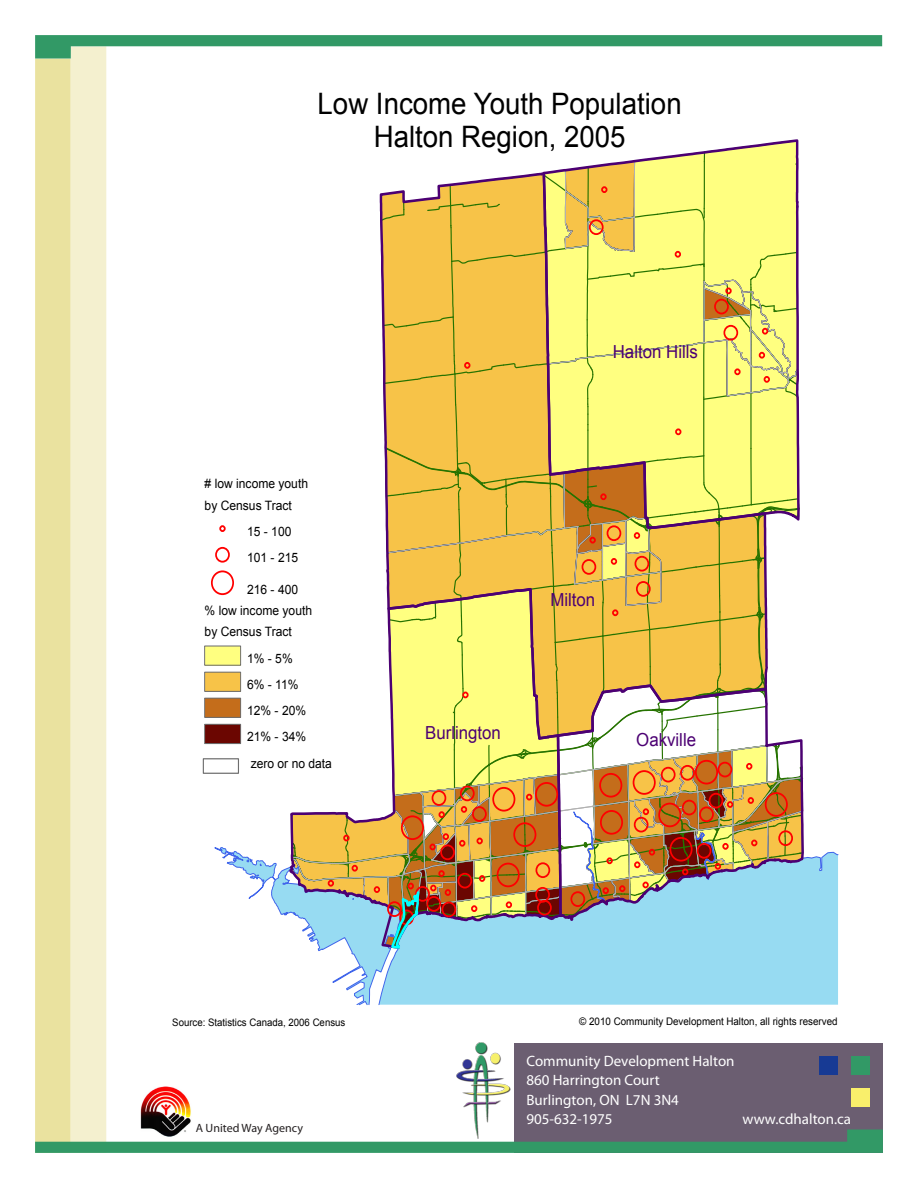
<style>
.page{position:relative;width:918px;height:1188px;background:#fff}
.page>*{position:absolute;margin:0;border:0;box-sizing:border-box;transform-origin:0 0}
.t1{font:29.55px/33.8px "Arial";color:#000;text-align:center;scale:.94 1}
.t2{font:18px "Arial";color:#4c0073;scale:.94 1}
.t3{font:15px "Myriad Pro";color:#fff}
.t4{font:12.9px/21.3px "Arial";color:#000;scale:.94 1}
.t5{font:12px "Myriad Pro";color:#231f20}
.t6{font:10.5px "Arial";color:#000;scale:.94 1}
.t7{font:10.35px "Arial";color:#000;scale:.94 1}
</style>
<div class="page">
<div style="left:35px;top:59px;width:36px;height:1094px;background:#eae29f"></div>
<div style="left:71px;top:46px;width:35px;height:1107px;background:#f4f0cf"></div>
<svg style="left:35px;top:35px;width:847px;height:24px"></svg>
<div style="left:514px;top:1044px;width:369px;height:109px;background:#6b5e71"></div>
<div style="left:851px;top:1056px;width:18px;height:19px;background:#329966"></div>
<div style="left:851px;top:1088px;width:18px;height:19px;background:#f9ef6b"></div>
<div style="left:819px;top:1056px;width:19px;height:19px;background:#173a94"></div>
<svg style="left:35px;top:1129px;width:848px;height:24px"></svg>
<img style="left:456px;top:1042px;width:54px;height:97px">
<img style="left:140px;top:1087px;width:51px;height:50px">
<svg style="left:214px;top:847px;width:624px;height:158px"></svg>
<svg style="left:230px;top:853px;width:9px;height:5px"></svg>
<svg style="left:290px;top:139px;width:514px;height:866px"></svg>
<div style="left:219px;top:525px;width:7px;height:7px;border:2px solid #f00;border-radius:50%"></div>
<div style="left:215px;top:547px;width:15px;height:16px;border:2px solid #f00;border-radius:50%"></div>
<div style="left:211px;top:570px;width:23px;height:25px;border:2px solid #f00;border-radius:50%"></div>
<div style="left:205px;top:646px;width:36px;height:19px;background:#ffff80"></div>
<div style="left:204px;top:646px;width:37px;height:19px;border:1px solid #6e6e6e"></div>
<div style="left:205px;top:672px;width:36px;height:19px;background:#f7c348"></div>
<div style="left:204px;top:672px;width:37px;height:20px;border:1px solid #6e6e6e"></div>
<div style="left:205px;top:698px;width:36px;height:19px;background:#c46d1b"></div>
<div style="left:204px;top:698px;width:37px;height:20px;border:1px solid #6e6e6e"></div>
<div style="left:205px;top:724px;width:36px;height:20px;background:#6b0601"></div>
<div style="left:204px;top:724px;width:37px;height:20px;border:1px solid #6e6e6e"></div>
<div style="left:203px;top:758px;width:36px;height:16px;border:1px solid #6e6e6e"></div>
<p class="t1" style="left:318px;top:87px;width:389px">Low Income Youth Population<br>Halton Region, 2005</p>
<p class="t4" style="left:205px;top:473px;width:112px"># low income youth by Census Tract</p>
<p class="t4" style="left:247px;top:518px;width:56px;line-height:26px">15 - 100<br>101 - 215</p>
<p class="t4" style="left:205px;top:579px;width:116px;text-indent:42px">216 - 400 % low income youth by Census Tract</p>
<p class="t4" style="left:247px;top:645px;width:64px;line-height:26.1px">1% - 5%<br>6% - 11%<br>12% - 20%<br>21% - 34%</p>
<p class="t4" style="left:251px;top:753px;width:88px">zero or no data</p>
<p class="t2" style="left:613px;top:340px;width:92px">Halton Hills</p>
<p class="t2" style="left:550px;top:588px;width:49px">Milton</p>
<p class="t2" style="left:425px;top:721px;width:82px">Burlington</p>
<p class="t2" style="left:636px;top:728px;width:65px">Oakville</p>
<p class="t7" style="left:172px;top:1015px;width:186px">Source: Statistics Canada, 2006 Census</p>
<p class="t6" style="left:579px;top:1015px;width:277px">© 2010 Community Development Halton, all rights reserved</p>
<p class="t5" style="left:196px;top:1121px;width:109px">A United Way Agency</p>
<p class="t3" style="left:526px;top:1051px;width:210px">Community Development Halton</p>
<p class="t3" style="left:526px;top:1071px;width:135px">860 Harrington Court</p>
<p class="t3" style="left:526px;top:1090px;width:154px">Burlington, ON L7N 3N4</p>
<p class="t3" style="left:526px;top:1110px;width:88px">905-632-1975</p>
<p class="t3" style="left:742px;top:1110px;width:110px">www.cdhalton.ca</p>
</div>
